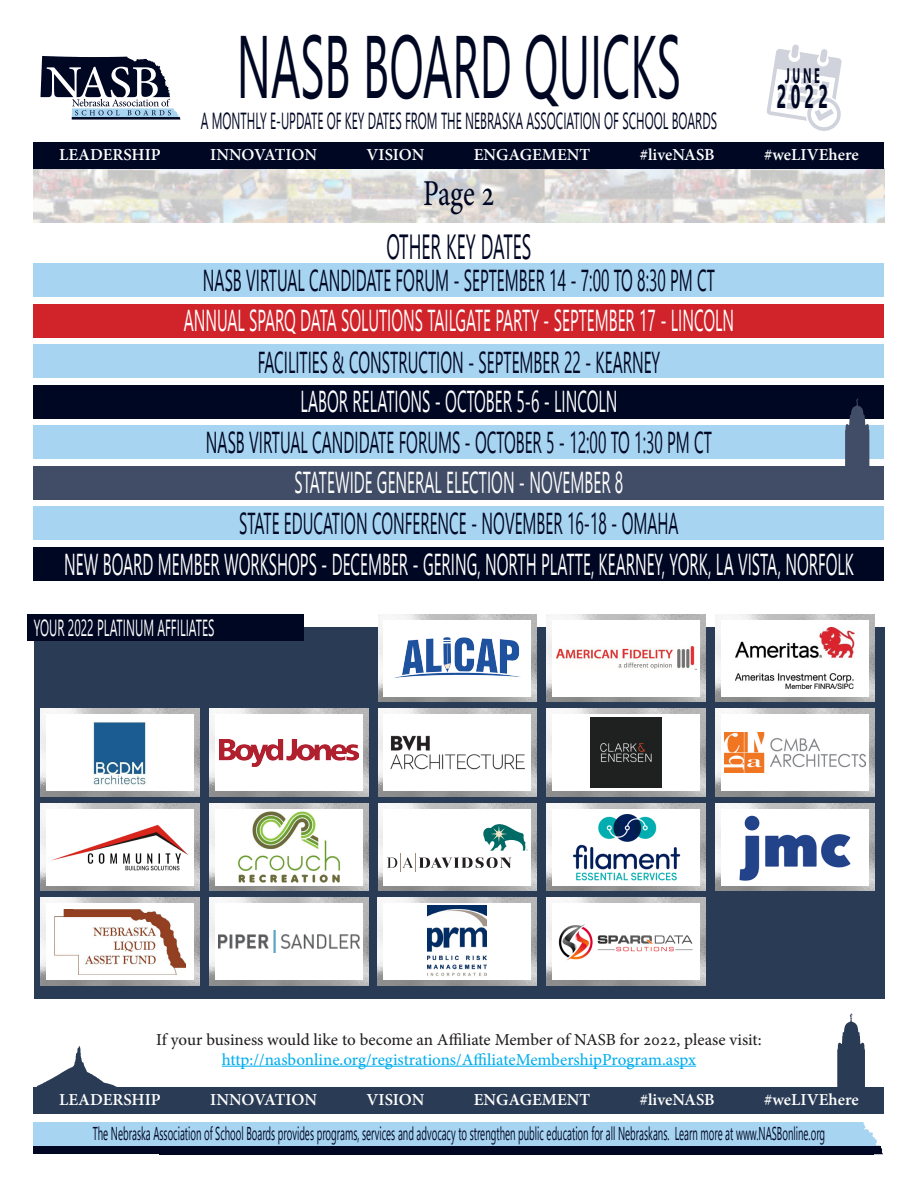
<style>
.page{position:relative;width:918px;height:1188px;background:#fff}
.page>*{position:absolute;margin:0;border:0;box-sizing:border-box;transform-origin:0 0}
.t1{font:88.35px "Leelawadee UI";color:#000723;scale:.52 1}
.t2{font:35.85px "Adobe Hebrew";color:#000723;scale:.75 1}
.t3{font:34.8px "Leelawadee UI";color:#000723;scale:.52 1}
.t4{font:700 32.55px "Leelawadee UI";color:#000723;scale:.52 1}
.t5{font:30.15px "Leelawadee UI";color:#fff;scale:.52 1}
.t6{font:30.15px "Leelawadee UI";color:#000723;scale:.52 1}
.t7{font:23.25px "Leelawadee UI";color:#000723;scale:.52 1}
.t8{font:23.25px "Leelawadee UI";color:#fff;scale:.52 1}
.t9{font:700 20.85px "Leelawadee UI";color:#000723;scale:.52 1}
.t10{font:18.6px "Leelawadee UI";color:#000723;scale:.52 1}
.t11{font:16.5px/19.8px "Adobe Hebrew";letter-spacing:-.005em;color:#231f20;text-align:center}
.t12{font:700 16.5px "Adobe Hebrew";color:#fff}
.s1{color:#00aeef}
</style>
<div class="page">
<div style="left:34px;top:1087px;width:850px;height:27px;background:#2a3c55"></div>
<div style="left:34px;top:1122px;width:829px;height:25px;background:#a7d4f1"></div>
<div style="left:34px;top:1146px;width:847px;height:8px;background:#000723"></div>
<svg style="left:863px;top:1122px;width:20px;height:32px"></svg>
<img style="left:34px;top:169px;width:850px;height:54px">
<svg style="left:37px;top:1046px;width:80px;height:41px"></svg>
<svg style="left:40px;top:56px;width:141px;height:64px"></svg>
<svg style="left:766px;top:44px;width:76px;height:87px"></svg>
<div style="left:34px;top:142px;width:850px;height:27px;background:#000723"></div>
<svg style="left:837px;top:1013px;width:28px;height:74px"></svg>
<hr style="left:222px;top:1066px;width:474px;height:1px;background:#00aeef">
<div style="left:34px;top:547px;width:850px;height:33px;background:#000723"></div>
<div style="left:34px;top:385px;width:850px;height:33px;background:#000723"></div>
<div style="left:34px;top:344px;width:850px;height:34px;background:#a7d4f1"></div>
<div style="left:34px;top:506px;width:850px;height:34px;background:#a7d4f1"></div>
<div style="left:34px;top:304px;width:850px;height:34px;background:#d1232a"></div>
<div style="left:34px;top:263px;width:850px;height:34px;background:#a7d4f1"></div>
<div style="left:34px;top:425px;width:850px;height:34px;background:#a7d4f1"></div>
<div style="left:34px;top:466px;width:850px;height:34px;background:#414d66"></div>
<svg style="left:845px;top:398px;width:24px;height:68px"></svg>
<div style="left:34px;top:628px;width:850px;height:371px;background:#2a3c55"></div>
<div style="left:27px;top:614px;width:277px;height:27px;background:#000723"></div>
<img style="left:378px;top:614px;width:159px;height:88px">
<div style="left:384px;top:620px;width:147px;height:76px;background:#fff"></div>
<img style="left:394px;top:637px;width:126px;height:41px">
<img style="left:547px;top:614px;width:159px;height:88px">
<div style="left:552px;top:620px;width:148px;height:76px;background:#fff"></div>
<img style="left:556px;top:647px;width:140px;height:23px">
<img style="left:716px;top:614px;width:158px;height:88px">
<div style="left:721px;top:620px;width:148px;height:76px;background:#fff"></div>
<img style="left:735px;top:628px;width:119px;height:61px">
<img style="left:40px;top:709px;width:159px;height:87px">
<div style="left:46px;top:714px;width:148px;height:77px;background:#fff"></div>
<img style="left:93px;top:721px;width:54px;height:64px">
<img style="left:209px;top:709px;width:159px;height:87px">
<div style="left:215px;top:714px;width:147px;height:77px;background:#fff"></div>
<img style="left:219px;top:740px;width:139px;height:26px">
<img style="left:378px;top:709px;width:159px;height:87px">
<div style="left:384px;top:714px;width:147px;height:77px;background:#fff"></div>
<img style="left:390px;top:735px;width:135px;height:35px">
<img style="left:716px;top:709px;width:158px;height:87px">
<div style="left:721px;top:714px;width:148px;height:77px;background:#fff"></div>
<img style="left:724px;top:733px;width:141px;height:40px">
<img style="left:547px;top:709px;width:159px;height:87px">
<div style="left:552px;top:714px;width:148px;height:77px;background:#fff"></div>
<img style="left:591px;top:717px;width:70px;height:71px">
<img style="left:40px;top:803px;width:159px;height:88px">
<div style="left:46px;top:809px;width:148px;height:76px;background:#fff"></div>
<img style="left:51px;top:824px;width:138px;height:47px">
<img style="left:209px;top:803px;width:159px;height:88px">
<div style="left:215px;top:809px;width:147px;height:76px;background:#fff"></div>
<img style="left:238px;top:811px;width:103px;height:72px">
<img style="left:547px;top:803px;width:159px;height:88px">
<div style="left:552px;top:809px;width:148px;height:76px;background:#fff"></div>
<img style="left:572px;top:814px;width:109px;height:67px">
<img style="left:40px;top:898px;width:159px;height:88px">
<div style="left:46px;top:903px;width:148px;height:77px;background:#fff"></div>
<img style="left:378px;top:898px;width:159px;height:88px">
<div style="left:384px;top:903px;width:147px;height:77px;background:#fff"></div>
<img style="left:428px;top:906px;width:59px;height:70px">
<img style="left:547px;top:898px;width:159px;height:88px">
<div style="left:552px;top:903px;width:148px;height:77px;background:#fff"></div>
<img style="left:558px;top:924px;width:135px;height:37px">
<img style="left:716px;top:803px;width:158px;height:88px">
<div style="left:721px;top:809px;width:148px;height:76px;background:#fff"></div>
<img style="left:739px;top:815px;width:112px;height:66px">
<img style="left:378px;top:803px;width:159px;height:88px">
<div style="left:384px;top:809px;width:147px;height:76px;background:#fff"></div>
<svg style="left:387px;top:824px;width:141px;height:48px"></svg>
<img style="left:209px;top:898px;width:159px;height:88px">
<div style="left:215px;top:903px;width:147px;height:77px;background:#fff"></div>
<img style="left:218px;top:931px;width:141px;height:21px">
<img style="left:54px;top:909px;width:132px;height:65px">
<p class="t1" style="left:237px;top:5px;width:856px">NASB BOARD QUICKS</p>
<p class="t7" style="left:201px;top:105px;width:995px">A MONTHLY E-UPDATE OF KEY DATES FROM THE NEBRASKA ASSOCIATION OF SCHOOL BOARDS</p>
<p class="t9" style="left:785px;top:61px;width:69px">JUNE</p>
<p class="t4" style="left:777px;top:74px;width:100px">2022</p>
<p class="t12" style="left:59px;top:145px;width:103px">LEADERSHIP</p>
<p class="t12" style="left:210px;top:145px;width:108px">INNOVATION</p>
<p class="t12" style="left:367px;top:145px;width:59px">VISION</p>
<p class="t12" style="left:474px;top:145px;width:118px">ENGAGEMENT</p>
<p class="t12" style="left:640px;top:145px;width:76px">#liveNASB</p>
<p class="t12" style="left:764px;top:145px;width:96px">#weLIVEhere</p>
<p class="t2" style="left:423px;top:172px;width:97px">Page 2</p>
<p class="t3" style="left:387px;top:223px;width:280px">OTHER KEY DATES</p>
<p class="t6" style="left:203px;top:259px;width:986px">NASB VIRTUAL CANDIDATE FORUM - SEPTEMBER 14 - 7:00 TO 8:30 PM CT</p>
<p class="t5" style="left:184px;top:300px;width:1060px">ANNUAL SPARQ DATA SOLUTIONS TAILGATE PARTY - SEPTEMBER 17 - LINCOLN</p>
<p class="t6" style="left:258px;top:341px;width:776px">FACILITIES &amp; CONSTRUCTION - SEPTEMBER 22 - KEARNEY</p>
<p class="t5" style="left:300px;top:381px;width:612px">LABOR RELATIONS - OCTOBER 5-6 - LINCOLN</p>
<p class="t6" style="left:206px;top:421px;width:975px">NASB VIRTUAL CANDIDATE FORUMS - OCTOBER 5 - 12:00 TO 1:30 PM CT</p>
<p class="t5" style="left:295px;top:462px;width:634px">STATEWIDE GENERAL ELECTION - NOVEMBER 8</p>
<p class="t6" style="left:239px;top:502px;width:847px">STATE EDUCATION CONFERENCE - NOVEMBER 16-18 - OMAHA</p>
<p class="t5" style="left:64px;top:544px;width:1520px">NEW BOARD MEMBER WORKSHOPS - DECEMBER - GERING, NORTH PLATTE, KEARNEY, YORK, LA VISTA, NORFOLK</p>
<p class="t8" style="left:34px;top:612px;width:349px">YOUR 2022 PLATINUM AFFILIATES</p>
<p class="t11" style="left:156px;top:1030px;width:607px">If your business would like to become an Affiliate Member of NASB for 2022, please visit: <span class="s1">http://nasbonline.org/registrations/AffiliateMembershipProgram.aspx</span></p>
<p class="t12" style="left:59px;top:1090px;width:103px">LEADERSHIP</p>
<p class="t12" style="left:210px;top:1090px;width:108px">INNOVATION</p>
<p class="t12" style="left:367px;top:1090px;width:59px">VISION</p>
<p class="t12" style="left:474px;top:1090px;width:118px">ENGAGEMENT</p>
<p class="t12" style="left:640px;top:1090px;width:76px">#liveNASB</p>
<p class="t12" style="left:764px;top:1090px;width:96px">#weLIVEhere</p>
<p class="t10" style="left:93px;top:1120px;width:1410px">The Nebraska Association of School Boards provides programs, services and advocacy to strengthen public education for all Nebraskans. Learn more at www.NASBonline.org</p>
</div>
